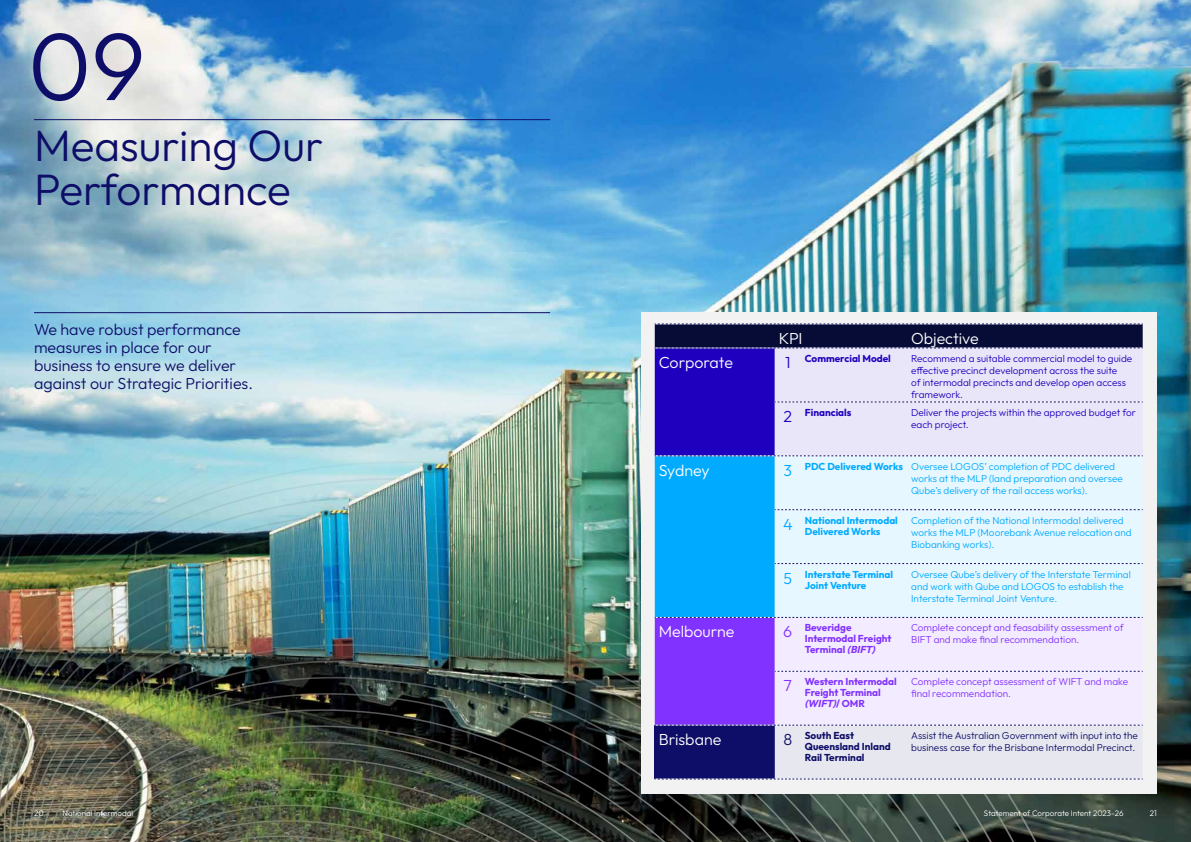
<style>
.page{position:relative;width:1191px;height:842px;background:#fff}
.page>*{position:absolute;margin:0;border:0;box-sizing:border-box;transform-origin:0 0}
.t1{font:300 96px "Outfit";color:#0e0e68}
.t2{font:300 44px/44px "Outfit";color:#0e0e68}
.t3{font:300 16px/18px "Outfit";color:#0e0e68}
.t4{font:300 16px "Outfit";color:#fff}
.t5{font:300 10px/12px "Outfit";color:#0af}
.t6{font:300 10px/12px "Outfit";color:#1e00be}
.t7{font:300 10px/12px "Outfit";color:#8232ff}
.t8{font:300 10px/12px "Outfit";color:#0e0e68}
.t9{font:700 10px/11px "Outfit";color:#8232ff}
.t10{font:700 10px/11px "Outfit";color:#0af;text-align:center}
.t11{font:700 10px/11px "Outfit";color:#0e0e68}
.t12{font:700 10px "Outfit";color:#1e00be}
.t13{font:300 8px "Outfit";color:#fff}
.s1{font-weight:300;font-size:16px}
.s2{font-size:16px}
.s3{font-weight:700}
.s4{font-style:italic}
</style>
<div class="page">
<img style="left:0;top:0;width:1191px;height:842px">
<svg style="left:0;top:46px;width:600px;height:409px;background:#66a1d4"></svg>
<svg style="left:0;top:62px;width:599px;height:393px;background:#76abd6"></svg>
<svg style="left:0;top:79px;width:598px;height:17px;background:#8ab6d9"></svg>
<svg style="left:0;top:96px;width:598px;height:359px;background:#98bfda"></svg>
<svg style="left:0;top:112px;width:597px;height:17px;background:#9abfd9"></svg>
<svg style="left:0;top:129px;width:597px;height:326px;background:#96bfd8"></svg>
<svg style="left:0;top:146px;width:596px;height:309px;background:#92bdd8"></svg>
<svg style="left:0;top:162px;width:595px;height:17px;background:#9cc2d6"></svg>
<svg style="left:0;top:179px;width:595px;height:276px;background:#8fbdd4"></svg>
<svg style="left:0;top:196px;width:594px;height:16px;background:#94c1d9"></svg>
<svg style="left:0;top:212px;width:594px;height:243px;background:#98c4d9"></svg>
<svg style="left:0;top:229px;width:593px;height:226px;background:#9fc7d6"></svg>
<svg style="left:0;top:246px;width:592px;height:16px;background:#a3cad9"></svg>
<svg style="left:0;top:262px;width:592px;height:193px;background:#a2cede"></svg>
<svg style="left:0;top:279px;width:591px;height:176px;background:#a6d4e6"></svg>
<svg style="left:0;top:296px;width:590px;height:16px;background:#a9d7e9"></svg>
<svg style="left:0;top:312px;width:590px;height:143px;background:#a4d5e7"></svg>
<svg style="left:0;top:329px;width:589px;height:16px;background:#a4d7ea"></svg>
<svg style="left:0;top:345px;width:589px;height:110px;background:#a1d7e9"></svg>
<svg style="left:0;top:361px;width:588px;height:94px;background:#b3d9e5"></svg>
<svg style="left:25px;top:376px;width:562px;height:79px;background:#c1dbe1"></svg>
<svg style="left:65px;top:394px;width:522px;height:61px;background:#bdd5da"></svg>
<svg style="left:121px;top:410px;width:465px;height:45px;background:#a7cad1"></svg>
<img style="left:198px;top:423px;width:388px;height:32px">
<img style="left:0;top:455px;width:1135px;height:387px">
<img style="left:0;top:472px;width:1117px;height:370px">
<img style="left:0;top:488px;width:1099px;height:354px">
<img style="left:0;top:505px;width:1082px;height:337px">
<img style="left:0;top:522px;width:1064px;height:320px">
<img style="left:0;top:538px;width:1046px;height:304px">
<img style="left:2px;top:555px;width:1026px;height:287px">
<img style="left:8px;top:571px;width:1002px;height:271px">
<img style="left:14px;top:588px;width:978px;height:254px">
<img style="left:20px;top:604px;width:954px;height:238px">
<img style="left:26px;top:621px;width:930px;height:221px">
<img style="left:32px;top:637px;width:906px;height:205px">
<img style="left:39px;top:654px;width:882px;height:188px">
<img style="left:45px;top:670px;width:858px;height:172px">
<img style="left:51px;top:686px;width:834px;height:156px">
<img style="left:56px;top:702px;width:811px;height:140px">
<img style="left:62px;top:719px;width:787px;height:123px">
<img style="left:68px;top:735px;width:764px;height:107px">
<img style="left:74px;top:751px;width:740px;height:91px">
<img style="left:80px;top:767px;width:716px;height:75px">
<img style="left:85px;top:782px;width:693px;height:60px">
<img style="left:91px;top:798px;width:669px;height:44px">
<hr style="left:34px;top:119px;width:516px;height:1px;background:#0e0e68">
<hr style="left:34px;top:312px;width:516px;height:1px;background:#0e0e68">
<div style="left:641px;top:312px;width:515px;height:482px;background:#f2f2f2"></div>
<svg style="left:655px;top:324px;width:487px;height:456px"></svg>
<h1 class="t1" style="left:28px;top:12px;width:119px">09</h1>
<h2 class="t2" style="left:34px;top:123px;width:291px">Measuring Our<br>Performance</h2>
<h3 class="t3" style="left:34px;top:321px;width:220px">We have robust performance measures in place for our business to ensure we deliver against our Strategic Priorities.</h3>
<h3 class="t4" style="left:779px;top:329px;width:25px">KPI</h3>
<h3 class="t4" style="left:911px;top:329px;width:69px">Objective</h3>
<h3 class="t4" style="left:659px;top:353px;width:76px">Corporate</h3>
<p class="t12" style="left:785px;top:353px;width:107px"><span class="s1">1</span> Commercial Model</p>
<p class="t6" style="left:911px;top:352px;width:223px">Recommend a suitable commercial model to guide effective precinct development across the suite<br>of intermodal precincts and develop open access framework.</p>
<p class="t12" style="left:783px;top:407px;width:69px"><span class="s1">2</span> Financials</p>
<p class="t6" style="left:911px;top:406px;width:226px">Deliver the projects within the approved budget for each project.</p>
<h3 class="t4" style="left:659px;top:461px;width:52px">Sydney</h3>
<p class="t5" style="left:911px;top:460px;width:213px;text-indent:-128px"><span class="s2">3</span> <span class="s3">PDC Delivered Works</span> Oversee LOGOS’ completion of PDC delivered works at the MLP (land preparation and oversee<br>Qube’s delivery of the rail access works).</p>
<p class="t10" style="left:783px;top:515px;width:116px"><span class="s1">4</span> National Intermodal<br>Delivered Works</p>
<p class="t5" style="left:911px;top:514px;width:222px">Completion of the National Intermodal delivered works the MLP (Moorebank Avenue relocation and<br>Biobanking works).</p>
<p class="t10" style="left:783px;top:568px;width:111px"><span class="s1">5</span> Interstate Terminal<br>Joint Venture</p>
<p class="t5" style="left:911px;top:568px;width:221px">Oversee Qube’s delivery of the Interstate Terminal and work with Qube and LOGOS to establish the<br>Interstate Terminal Joint Venture.</p>
<h3 class="t4" style="left:659px;top:623px;width:77px">Melbourne</h3>
<p class="t9" style="left:805px;top:622px;width:88px;text-indent:-22px"><span class="s1">6</span> Beveridge<br>Intermodal Freight<br>Terminal <span class="s4">(BIFT)</span></p>
<p class="t7" style="left:911px;top:622px;width:214px">Complete concept and feasability assessment of<br>BIFT and make final recommendation.</p>
<p class="t9" style="left:805px;top:676px;width:93px;text-indent:-21px"><span class="s1">7</span> Western Intermodal<br>Freight Terminal <span class="s4">(WIFT)</span>/ O M R</p>
<p class="t7" style="left:911px;top:676px;width:218px">Complete concept assessment of WIFT and make final recommendation.</p>
<h3 class="t4" style="left:659px;top:730px;width:64px">Brisbane</h3>
<p class="t11" style="left:805px;top:730px;width:87px;text-indent:-21px"><span class="s1">8</span> South East<br>Queensland Inland<br>Rail Terminal</p>
<p class="t8" style="left:911px;top:730px;width:228px">Assist the Australian Government with input into the business case for the Brisbane Intermodal Precinct.</p>
<p class="t13" style="left:34px;top:809px;width:11px">20</p>
<p class="t13" style="left:62px;top:809px;width:72px">National Intermodal</p>
<p class="t13" style="left:984px;top:809px;width:141px">Statement of Corporate Intent 2023-26</p>
<p class="t13" style="left:1150px;top:809px;width:9px">21</p>
</div>
